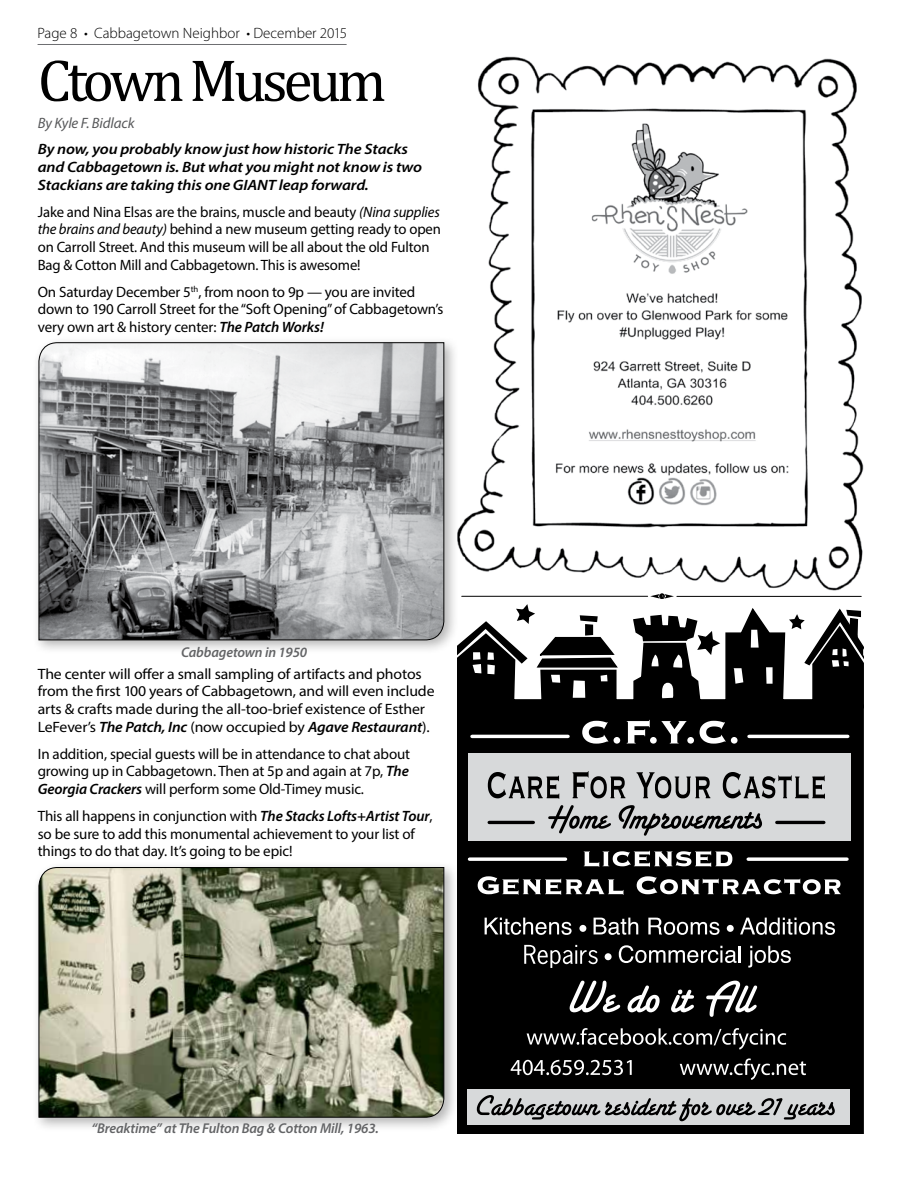
<style>
.page{position:relative;width:918px;height:1188px;background:#fff}
.page>*{position:absolute;margin:0;border:0;box-sizing:border-box;transform-origin:0 0}
.t1{font:60px "Cambria";letter-spacing:-.07em;color:#000}
.t2{font:15px/17.7px "Myriad Pro";letter-spacing:-.01em;color:#000}
.t3{font:15px/17.7px "Myriad Pro";letter-spacing:-.01em;color:#000;scale:1.05 1}
.t4{font:italic 600 15px/17.7px "Myriad Pro";letter-spacing:-.01em;color:#000;scale:1.1 1}
.t5{font:300 15px "Myriad Pro";color:#000}
.t6{font:italic 15px "Myriad Pro";letter-spacing:-.01em;color:#58595b}
.t7{font:italic 600 14.25px "Myriad Pro";letter-spacing:-.01em;color:#636466}
.s1{font-style:italic}
.s2{font-weight:600;font-style:italic}
</style>
<div class="page">
<hr style="left:38px;top:44px;width:308px;height:1px;background:#6d6e71">
<svg style="left:458px;top:594px;width:405px;height:111px"></svg>
<div style="left:458px;top:705px;width:405px;height:429px;background:#000"></div>
<svg style="left:582px;top:721px;width:26px;height:23px"></svg>
<svg style="left:614px;top:737px;width:6px;height:7px"></svg>
<svg style="left:627px;top:720px;width:67px;height:24px"></svg>
<svg style="left:700px;top:721px;width:38px;height:23px"></svg>
<hr style="left:472px;top:735px;width:96px;height:3px;background:#fff">
<hr style="left:749px;top:735px;width:99px;height:3px;background:#fff">
<svg style="left:584px;top:851px;width:148px;height:16px"></svg>
<svg style="left:478px;top:876px;width:145px;height:19px"></svg>
<svg style="left:637px;top:876px;width:204px;height:18px"></svg>
<svg style="left:470px;top:857px;width:96px;height:4px"></svg>
<svg style="left:748px;top:857px;width:99px;height:4px"></svg>
<div style="left:468px;top:754px;width:383px;height:87px;background:#d7d9da"></div>
<div style="left:467px;top:1089px;width:382px;height:36px;background:#d7d9da"></div>
<svg style="left:488px;top:772px;width:71px;height:27px"></svg>
<svg style="left:573px;top:771px;width:52px;height:27px"></svg>
<svg style="left:637px;top:772px;width:73px;height:26px"></svg>
<svg style="left:723px;top:772px;width:102px;height:27px"></svg>
<svg style="left:548px;top:805px;width:63px;height:28px"></svg>
<svg style="left:619px;top:805px;width:143px;height:31px"></svg>
<hr style="left:489px;top:821px;width:44px;height:3px;background:#000">
<hr style="left:777px;top:821px;width:47px;height:3px;background:#000">
<svg style="left:485px;top:918px;width:87px;height:17px"></svg>
<svg style="left:594px;top:918px;width:44px;height:17px"></svg>
<svg style="left:648px;top:918px;width:72px;height:17px"></svg>
<svg style="left:740px;top:918px;width:95px;height:17px"></svg>
<svg style="left:619px;top:945px;width:122px;height:18px"></svg>
<svg style="left:748px;top:946px;width:43px;height:22px"></svg>
<svg style="left:570px;top:981px;width:50px;height:31px"></svg>
<svg style="left:628px;top:986px;width:32px;height:26px"></svg>
<svg style="left:671px;top:990px;width:23px;height:22px"></svg>
<svg style="left:706px;top:981px;width:51px;height:36px"></svg>
<div style="left:579px;top:925px;width:7px;height:7px;background:#fff;border-radius:50%"></div>
<div style="left:605px;top:953px;width:7px;height:7px;background:#fff;border-radius:50%"></div>
<div style="left:727px;top:925px;width:7px;height:7px;background:#fff;border-radius:50%"></div>
<svg style="left:524px;top:945px;width:74px;height:23px;background:#3e3e3e"></svg>
<svg style="left:527px;top:1028px;width:259px;height:22px;background:#323232"></svg>
<svg style="left:511px;top:1060px;width:121px;height:15px;background:#4e4e4e"></svg>
<svg style="left:680px;top:1058px;width:126px;height:22px;background:#303030"></svg>
<svg style="left:477px;top:1095px;width:358px;height:26px"></svg>
<img style="left:459px;top:56px;width:405px;height:535px">
<div style="left:32px;top:336px;width:427px;height:319px;background:#000;opacity:.3"></div>
<svg style="left:38px;top:342px;width:406px;height:298px;background:#969799"></svg>
<div style="left:32px;top:861px;width:427px;height:271px;background:#000;opacity:.3"></div>
<svg style="left:38px;top:867px;width:406px;height:251px;background:#878a73"></svg>
<p class="t5" style="left:38px;top:24px;width:311px">Page 8 • Cabbagetown Neighbor • December 2015</p>
<h1 class="t1" style="left:38px;top:45px;width:350px">Ctown Museum</h1>
<p class="t6" style="left:38px;top:113px;width:98px">By Kyle F. Bidlack</p>
<p class="t4" style="left:38px;top:140px;width:351px">By now, you probably know just how historic The Stacks and Cabbagetown is. But what you might not know is two<br>Stackians are taking this one GIANT leap forward.</p>
<p class="t2" style="left:38px;top:203px;width:405px">Jake and Nina Elsas are the brains, muscle and beauty <span class="s1">(Nina supplies the brains and beauty)</span> behind a new museum getting ready to open on Carroll Street. And this museum will be all about the old Fulton Bag &amp; Cotton Mill and Cabbagetown. This is awesome!</p>
<p class="t2" style="left:38px;top:283px;width:407px">On Saturday December 5<sup>th</sup>, from noon to 9p — you are invited down to 190 Carroll Street for the “Soft Opening” of Cabbagetown’s very own art &amp; history center: <span class="s2">The Patch Works!</span></p>
<p class="t7" style="left:181px;top:643px;width:128px">Cabbagetown in 1950</p>
<p class="t3" style="left:38px;top:664px;width:379px">The center will offer a small sampling of artifacts and photos from the first 100 years of Cabbagetown, and will even include arts &amp; crafts made during the all-too-brief existence of Esther LeFever’s <span class="s2">The Patch, Inc</span> (now occupied by <span class="s2">Agave Restaurant</span>).</p>
<p class="t2" style="left:38px;top:744px;width:374px;text-align:justify">In addition, special guests will be in attendance to chat about growing up in Cabbagetown. Then at 5p and again at 7p, <span class="s2">The Georgia Crackers</span> will perform some Old-Timey music.</p>
<p class="t2" style="left:38px;top:807px;width:396px">This all happens in conjunction with <span class="s2">The Stacks Lofts+Artist Tour</span>, so be sure to add this monumental achievement to your list of things to do that day. It’s going to be epic!</p>
<p class="t7" style="left:92px;top:1119px;width:289px">“Breaktime” at The Fulton Bag &amp; Cotton Mill, 1963.</p>
</div>
